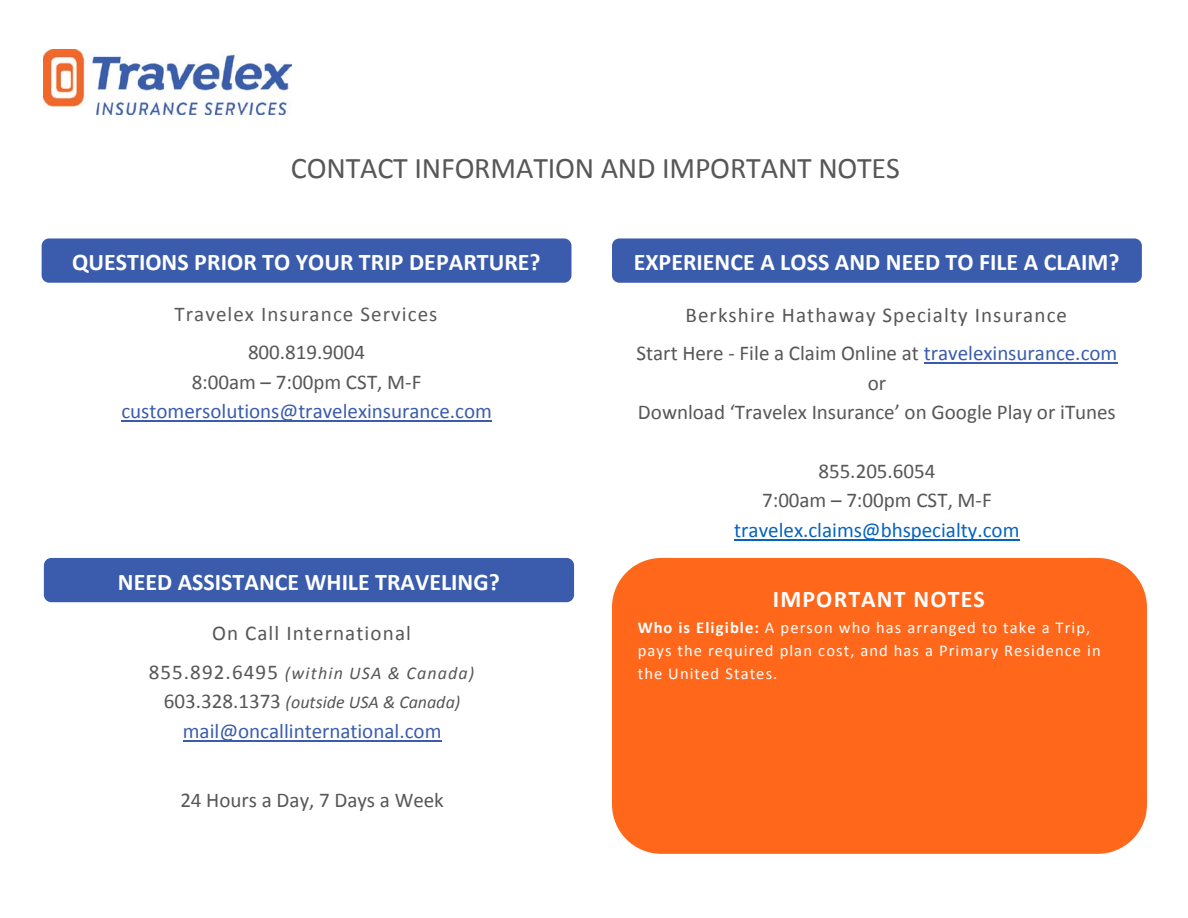
<style>
.page{position:relative;width:1188px;height:918px;background:#fff}
.page>*{position:absolute;margin:0;border:0;box-sizing:border-box;transform-origin:0 0}
.t1{font:30px "Calibri";letter-spacing:-.005em;color:#575757}
.t2{font:700 24px "Calibri";color:#fff}
.t3{font:700 24px "Calibri";letter-spacing:.045em;color:#fff}
.t4{font:21px "Calibri";color:#575757}
.t5{font:21px "Calibri";color:#3b5cad}
.t6{font:21px "Calibri";letter-spacing:.05em;color:#575757}
.t7{font:21px "Calibri";color:#0563c1}
.t8{font:21px "Calibri";letter-spacing:.05em;color:#5a5a5a}
.t9{font:italic 18px "Calibri";letter-spacing:.005em;color:#575757}
.t10{font:italic 18px "Calibri";letter-spacing:.065em;color:#575757}
.t11{font:16.5px/23.1px "Calibri";letter-spacing:.065em;color:#fff}
.s1{font-style:normal;font-size:21px}
.s2{color:#3b5cad}
.s3{font-weight:700}
</style>
<div class="page">
<img style="left:43px;top:50px;width:249px;height:65px">
<div style="left:44px;top:558px;width:530px;height:44px;background:#3b5cad;border-radius:7px"></div>
<hr style="left:183px;top:740px;width:259px;height:1px;background:#3b5cad">
<div style="left:42px;top:238px;width:530px;height:45px;background:#3b5cad;border-radius:7px"></div>
<hr style="left:121px;top:420px;width:371px;height:2px;background:#3b5cad">
<div style="left:612px;top:238px;width:530px;height:45px;background:#3b5cad;border-radius:7px"></div>
<hr style="left:924px;top:362px;width:193px;height:2px;background:#3b5cad">
<hr style="left:734px;top:539px;width:286px;height:2px;background:#0563c1">
<div style="left:612px;top:558px;width:535px;height:296px;background:#ff671b;border-radius:49px"></div>
<p class="t1" style="left:291px;top:149px;width:611px">CONTACT INFORMATION AND IMPORTANT NOTES</p>
<p class="t2" style="left:72px;top:246px;width:470px">QUESTIONS PRIOR TO YOUR TRIP DEPARTURE?</p>
<p class="t8" style="left:174px;top:301px;width:265px">Travelex Insurance Services</p>
<p class="t4" style="left:248px;top:339px;width:119px">800.819.9004</p>
<p class="t4" style="left:192px;top:368px;width:231px">8:00am – 7:00pm CST, M-F</p>
<p class="t5" style="left:121px;top:398px;width:372px">customersolutions@travelexinsurance.com</p>
<p class="t2" style="left:118px;top:567px;width:384px">NEED ASSISTANCE WHILE TRAVELING?</p>
<p class="t6" style="left:212px;top:620px;width:200px">On Call International</p>
<p class="t10" style="left:149px;top:661px;width:327px"><span class="s1">855.892.6495</span> (within USA &amp; Canada)</p>
<p class="t9" style="left:164px;top:690px;width:298px"><span class="s1">603.328.1373</span> (outside USA &amp; Canada)</p>
<p class="t5" style="left:183px;top:717px;width:260px">mail@oncallinternational.com</p>
<p class="t4" style="left:180px;top:787px;width:265px">24 Hours a Day, 7 Days a Week</p>
<p class="t2" style="left:634px;top:246px;width:487px">EXPERIENCE A LOSS AND NEED TO FILE A CLAIM?</p>
<p class="t6" style="left:685px;top:301px;width:383px">Berkshire Hathaway Specialty Insurance</p>
<p class="t4" style="left:636px;top:340px;width:482px">Start Here - File a Claim Online at <span class="s2">travelexinsurance.com</span></p>
<p class="t4" style="left:868px;top:369px;width:20px">or</p>
<p class="t4" style="left:638px;top:399px;width:479px">Download ‘Travelex Insurance’ on Google Play or iTunes</p>
<p class="t4" style="left:818px;top:458px;width:119px">855.205.6054</p>
<p class="t4" style="left:762px;top:487px;width:231px">7:00am – 7:00pm CST, M-F</p>
<p class="t7" style="left:734px;top:517px;width:287px">travelex.claims@bhspecialty.com</p>
<p class="t3" style="left:773px;top:583px;width:214px">IMPORTANT NOTES</p>
<p class="t11" style="left:638px;top:616px;width:465px"><span class="s3">Who is Eligible:</span> A person who has arranged to take a Trip, pays the required plan cost, and has a Primary Residence in the United States.</p>
</div>
